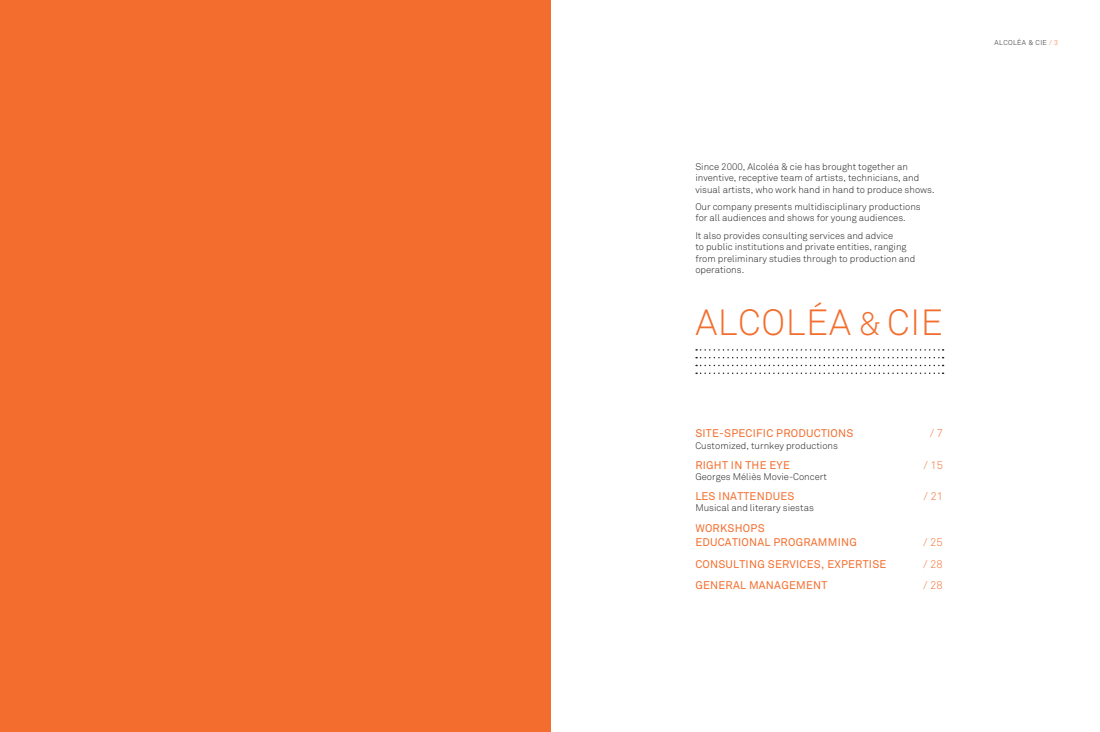
<style>
.page{position:relative;width:1100px;height:732px;background:#fff}
.page>*{position:absolute;margin:0;border:0;box-sizing:border-box;transform-origin:0 0}
.t1{font:300 36px "Akkurat";letter-spacing:.02em;color:#f36e2e}
.t2{font:11px "Akkurat";letter-spacing:.02em;color:#f36e2e}
.t3{font:300 11px "Akkurat";letter-spacing:.01em;color:#f36e2e}
.t4{font:300 9.5px/11.5px "Akkurat";color:#231f20}
.t5{font:300 7px "Akkurat";letter-spacing:.05em;color:#231f20}
.s1{font-size:32px}
.s2{color:#f36e2e}
</style>
<div class="page">
<div style="left:0;top:0;width:550px;height:731px;background:#f36e2e"></div>
<svg style="left:696px;top:349px;width:247px;height:1px"></svg>
<svg style="left:696px;top:357px;width:247px;height:1px"></svg>
<svg style="left:696px;top:364px;width:247px;height:2px"></svg>
<svg style="left:696px;top:372px;width:247px;height:2px"></svg>
<p class="t4" style="left:695px;top:161px;width:241px">Since 2000, Alcoléa &amp; cie has brought together an inventive, receptive team of artists, technicians, and visual artists, who work hand in hand to produce shows.</p>
<p class="t4" style="left:695px;top:201px;width:227px">Our company presents multidisciplinary productions for all audiences and shows for young audiences.</p>
<p class="t4" style="left:695px;top:229px;width:221px">It also provides consulting services and advice<br>to public institutions and private entities, ranging from preliminary studies through to production and operations.</p>
<p class="t1" style="left:695px;top:301px;width:249px">ALCOLÉA <span class="s1">&amp;</span> CIE</p>
<p class="t2" style="left:695px;top:427px;width:160px">SITE-SPECIFIC PRODUCTIONS</p>
<p class="t3" style="left:930px;top:427px;width:15px">/ 7</p>
<p class="t4" style="left:695px;top:440px;width:144px">Customized, turnkey productions</p>
<p class="t2" style="left:695px;top:458px;width:96px">RIGHT IN THE EYE</p>
<p class="t3" style="left:923px;top:458px;width:21px">/ 15</p>
<p class="t4" style="left:695px;top:471px;width:133px">Georges Méliès Movie-Concert</p>
<p class="t2" style="left:695px;top:489px;width:101px">LES INATTENDUES</p>
<p class="t3" style="left:923px;top:489px;width:21px">/ 21</p>
<p class="t4" style="left:695px;top:502px;width:120px">Musical and literary siestas</p>
<p class="t2" style="left:695px;top:522px;width:71px">WORKSHOPS</p>
<p class="t2" style="left:695px;top:536px;width:163px">EDUCATIONAL PROGRAMMING</p>
<p class="t3" style="left:923px;top:536px;width:21px">/ 25</p>
<p class="t2" style="left:695px;top:557px;width:193px">CONSULTING SERVICES, EXPERTISE</p>
<p class="t3" style="left:923px;top:557px;width:21px">/ 28</p>
<p class="t2" style="left:695px;top:578px;width:133px">GENERAL MANAGEMENT</p>
<p class="t3" style="left:923px;top:578px;width:21px">/ 28</p>
<p class="t5" style="left:994px;top:39px;width:65px">ALCOLÉA &amp; CIE <span class="s2">/ 3</span></p>
</div>
